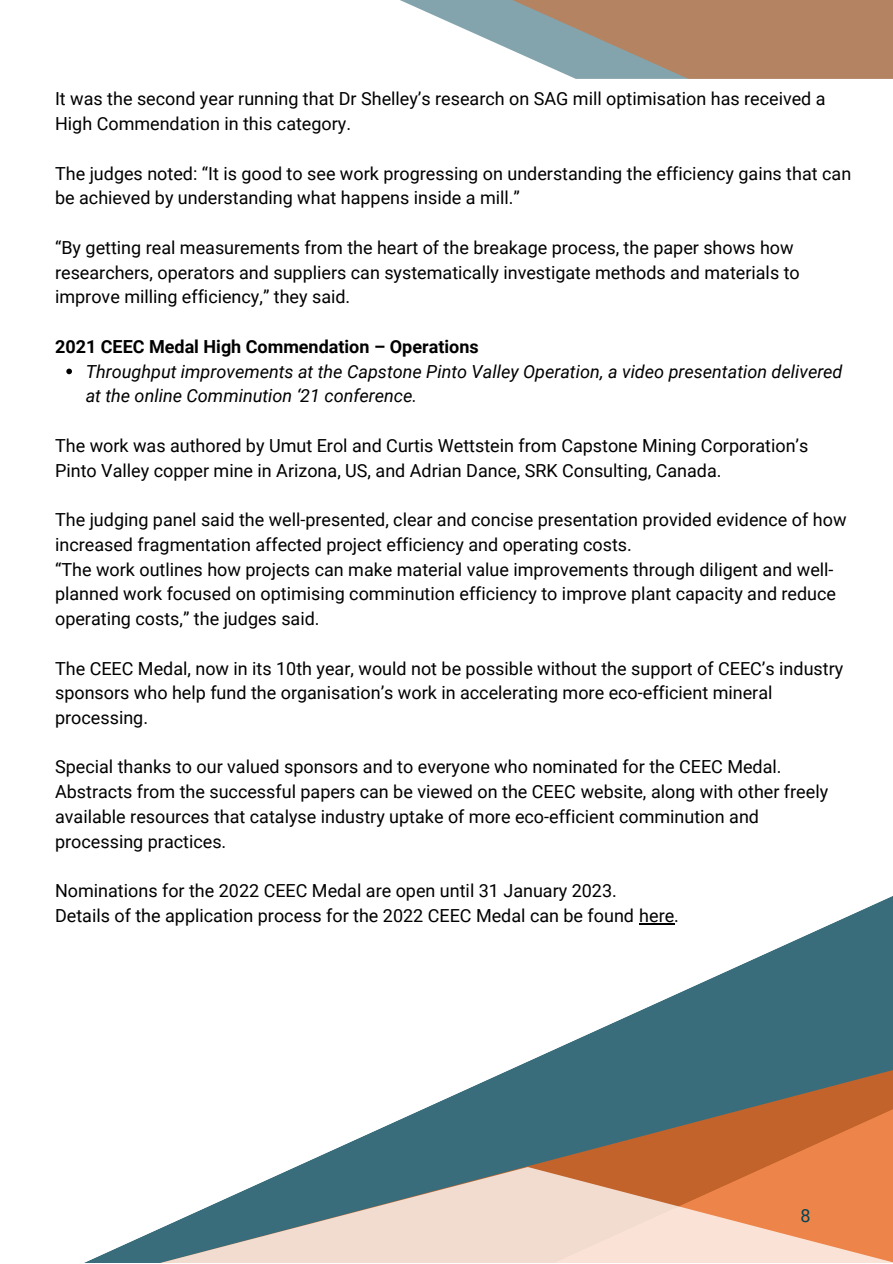
<style>
.page{position:relative;width:893px;height:1264px;background:#fff}
.page>*{position:absolute;margin:0;border:0;box-sizing:border-box;transform-origin:0 0}
.t1{font:18px/24.8px "Roboto";color:#000}
.t2{font:italic 18px/24.8px "Roboto";color:#000}
.t3{font:700 18px "Roboto";color:#000}
.t4{font:18px "Roboto";color:#045}
</style>
<div class="page">
<svg style="left:518px;top:896px;width:374px;height:170px"></svg>
<svg style="left:298px;top:1066px;width:594px;height:100px;fill:#396d7b"></svg>
<svg style="left:86px;top:1166px;width:806px;height:96px;background:#ccb5a5"></svg>
<svg style="left:400px;top:0;width:492px;height:79px"></svg>
<svg style="left:66px;top:368px;width:6px;height:6px"></svg>
<hr style="left:639px;top:923px;width:35px;height:1px;background:#000">
<p class="t1" style="left:55px;top:87px;width:772px">It was the second year running that Dr Shelley’s research on SAG mill optimisation has received a<br>High Commendation in this category.</p>
<p class="t1" style="left:55px;top:161px;width:797px">The judges noted: “It is good to see work progressing on understanding the efficiency gains that can be achieved by understanding what happens inside a mill.”</p>
<p class="t1" style="left:55px;top:235px;width:746px">“By getting real measurements from the heart of the breakage process, the paper shows how researchers, operators and suppliers can systematically investigate methods and materials to improve milling efficiency,” they said.</p>
<p class="t3" style="left:55px;top:336px;width:425px">2021 CEEC Medal High Commendation – Operations</p>
<p class="t2" style="left:86px;top:359px;width:758px">Throughput improvements at the Capstone Pinto Valley Operation, a video presentation delivered at the online Comminution ‘21 conference.</p>
<p class="t1" style="left:55px;top:433px;width:754px">The work was authored by Umut Erol and Curtis Wettstein from Capstone Mining Corporation’s<br>Pinto Valley copper mine in Arizona, US, and Adrian Dance, SRK Consulting, Canada.</p>
<p class="t1" style="left:55px;top:507px;width:792px">The judging panel said the well-presented, clear and concise presentation provided evidence of how increased fragmentation affected project efficiency and operating costs.<br>“The work outlines how projects can make material value improvements through diligent and well&shy;planned work focused on optimising comminution efficiency to improve plant capacity and reduce operating costs,” the judges said.</p>
<p class="t1" style="left:55px;top:656px;width:789px">The CEEC Medal, now in its 10th year, would not be possible without the support of CEEC’s industry sponsors who help fund the organisation’s work in accelerating more eco-efficient mineral processing.</p>
<p class="t1" style="left:55px;top:755px;width:774px">Special thanks to our valued sponsors and to everyone who nominated for the CEEC Medal.<br>Abstracts from the successful papers can be viewed on the CEEC website, along with other freely available resources that catalyse industry uptake of more eco-efficient comminution and processing practices.</p>
<p class="t1" style="left:55px;top:878px;width:625px">Nominations for the 2022 CEEC Medal are open until 31 January 2023.<br>Details of the application process for the 2022 CEEC Medal can be found here.</p>
<p class="t4" style="left:800px;top:1205px;width:12px">8</p>
</div>
